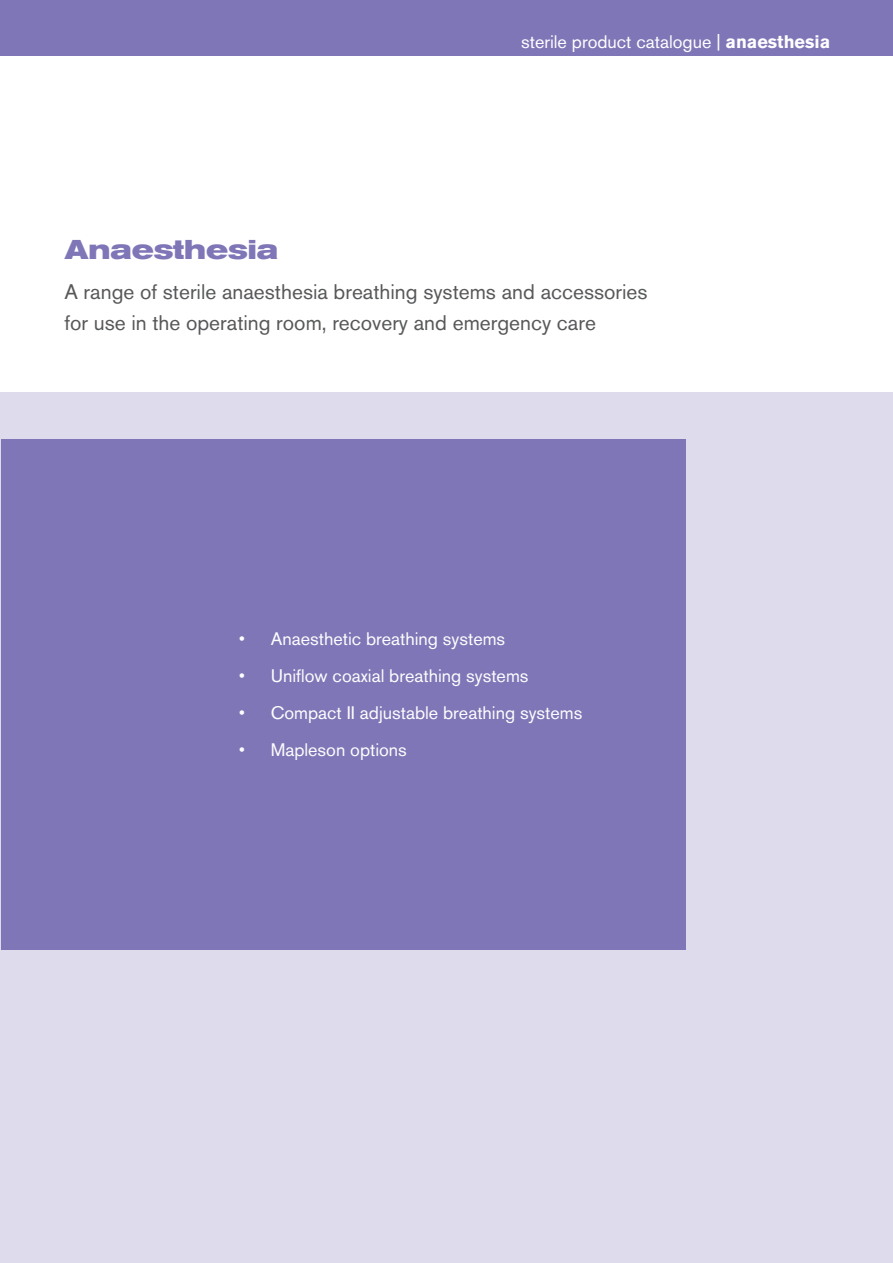
<style>
.page{position:relative;width:893px;height:1263px;background:#fff}
.page>*{position:absolute;margin:0;border:0;box-sizing:border-box;transform-origin:0 0}
.t1{font:700 expanded 27px "Akzidenz Grotesk BQ";color:#7f76b7}
.t2{font:21px/31.5px "Akzidenz Grotesk BQ";color:#57585a}
.t3{font:18px "Akzidenz Grotesk BQ";color:#fdfdfd}
.t4{font:18px "Akzidenz Grotesk BQ";color:#fff}
.s1{font-weight:700}
.s2{font-family:"Arial"}
</style>
<div class="page">
<div style="left:1px;top:392px;width:891px;height:870px;background:#dedbed"></div>
<hr style="left:0;top:0;width:1px;height:56px;background:#00aec5">
<div style="left:1px;top:439px;width:684px;height:510px;background:#7f76b7"></div>
<div style="left:1px;top:0;width:891px;height:56px;background:#7f76b7"></div>
<p class="t4" style="left:521px;top:31px;width:310px">sterile product catalogue | <span class="s1">anaesthesia</span></p>
<h1 class="t1" style="left:64px;top:234px;width:215px">Anaesthesia</h1>
<p class="t2" style="left:64px;top:275px;width:584px">A range of sterile anaesthesia breathing systems and accessories for use in the operating room, recovery and emergency care</p>
<p class="t3" style="left:239px;top:628px;width:268px"><span class="s2">•</span> Anaesthetic breathing systems</p>
<p class="t3" style="left:239px;top:665px;width:291px"><span class="s2">•</span> Uniflow coaxial breathing systems</p>
<p class="t3" style="left:239px;top:702px;width:345px"><span class="s2">•</span> Compact II adjustable breathing systems</p>
<p class="t3" style="left:239px;top:739px;width:170px"><span class="s2">•</span> Mapleson options</p>
</div>
